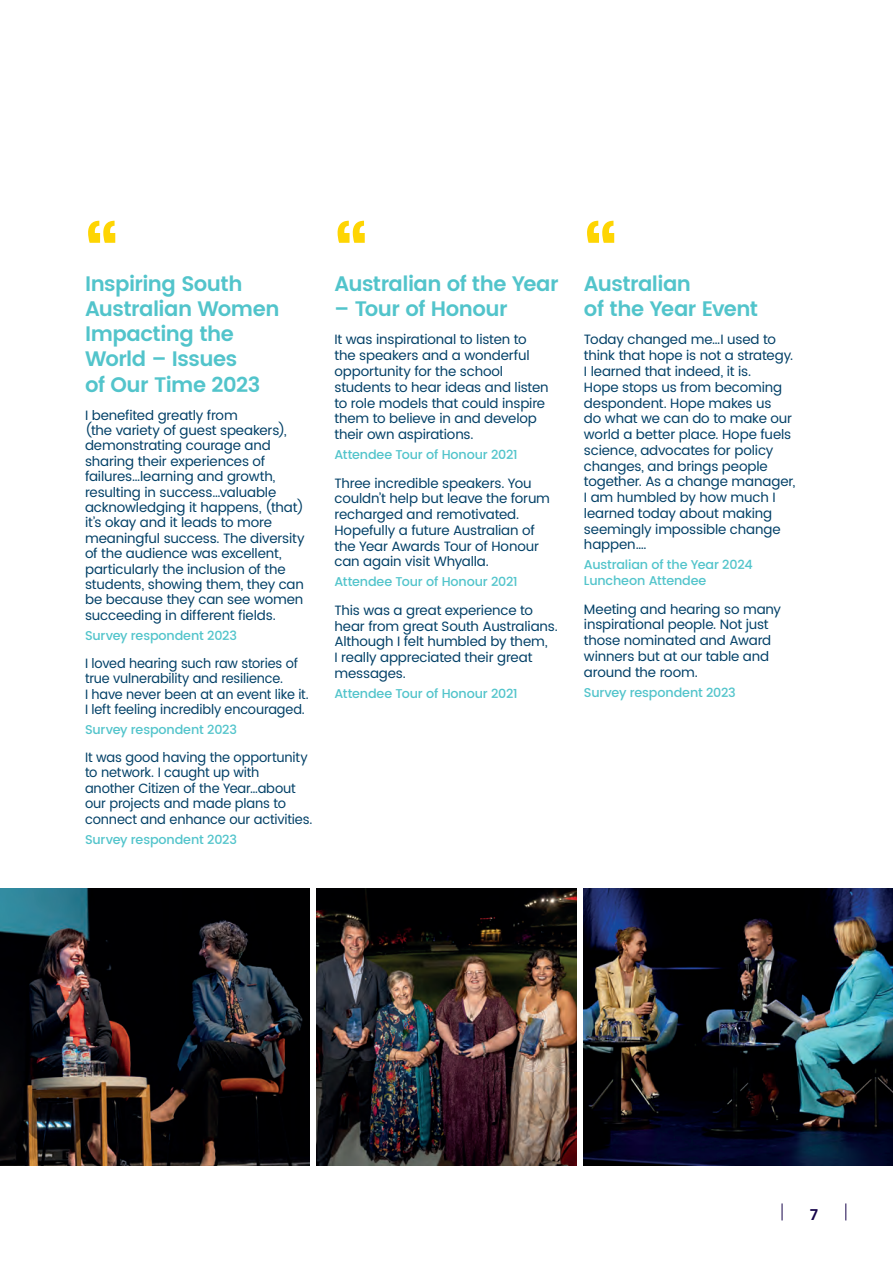
<style>
.page{position:relative;width:893px;height:1263px;background:#fff}
.page>*{position:absolute;margin:0;border:0;box-sizing:border-box;transform-origin:0 0}
.ADC_Sub_Heading{font:600 90px "Poppins";color:#fed503}
.ADC_Sub_Heading-2{font:600 21px/25.2px "Poppins";letter-spacing:-.025em;color:#52c4cb}
.ADC_Heading{font:600 15px "Poppins";color:#17054b}
.ADC_Sub_Heading-3{font:13.5px/15.8px "Poppins";letter-spacing:-.01em;color:#024067}
.ADC_Sub_Heading-4{font:13.5px/15.5px "Poppins";letter-spacing:-.01em;color:#024067;scale:.96 1}
.ADC_Body_Text{font:500 12.75px/15.8px "Poppins";letter-spacing:-.015em;color:#52c4cb}
</style>
<div class="page">
<img style="left:0;top:889px;width:309px;height:276px">
<img style="left:584px;top:889px;width:309px;height:276px">
<img style="left:317px;top:889px;width:259px;height:276px">
<svg style="left:845px;top:1203px;width:1px;height:17px"></svg>
<svg style="left:782px;top:1203px;width:1px;height:17px"></svg>
<p class="ADC_Sub_Heading" style="left:85px;top:195px;width:35px">“</p>
<p class="ADC_Sub_Heading-2" style="left:85px;top:272px;width:159px">Inspiring South</p>
<p class="ADC_Sub_Heading-2" style="left:85px;top:297px;width:196px">Australian Women<br>Impacting the<br>World – Issues<br>of Our Time 2023</p>
<p class="ADC_Sub_Heading-3" style="left:85px;top:408px;width:221px">I benefited greatly from<br>(the variety of guest speakers), demonstrating courage and sharing their experiences of failures…learning and growth, resulting in success…valuable acknowledging it happens, (that) it’s okay and it leads to more meaningful success. The diversity of the audience was excellent, particularly the inclusion of the students, showing them, they can be because they can see women succeeding in different fields.</p>
<p class="ADC_Body_Text" style="left:85px;top:628px;width:153px">Survey respondent 2023</p>
<p class="ADC_Sub_Heading-4" style="left:85px;top:656px;width:235px">I loved hearing such raw stories of true vulnerability and resilience.<br>I have never been at an event like it.<br>I left feeling incredibly encouraged.</p>
<p class="ADC_Body_Text" style="left:85px;top:722px;width:153px">Survey respondent 2023</p>
<p class="ADC_Sub_Heading-3" style="left:85px;top:750px;width:229px">It was good having the opportunity to network. I caught up with another Citizen of the Year…about our projects and made plans to connect and enhance our activities.</p>
<p class="ADC_Body_Text" style="left:85px;top:831px;width:153px">Survey respondent 2023</p>
<p class="ADC_Sub_Heading" style="left:334px;top:195px;width:35px">“</p>
<p class="ADC_Sub_Heading-2" style="left:334px;top:272px;width:225px">Australian of the Year</p>
<p class="ADC_Sub_Heading-2" style="left:334px;top:297px;width:175px">– Tour of Honour</p>
<p class="ADC_Sub_Heading-3" style="left:334px;top:332px;width:216px">It was inspirational to listen to the speakers and a wonderful opportunity for the school students to hear ideas and listen to role models that could inspire them to believe in and develop their own aspirations.</p>
<p class="ADC_Body_Text" style="left:334px;top:447px;width:185px">Attendee Tour of Honour 2021</p>
<p class="ADC_Sub_Heading-3" style="left:334px;top:475px;width:217px">Three incredible speakers. You couldn’t help but leave the forum recharged and remotivated.<br>Hopefully a future Australian of the Year Awards Tour of Honour can again visit Whyalla.</p>
<p class="ADC_Body_Text" style="left:334px;top:574px;width:185px">Attendee Tour of Honour 2021</p>
<p class="ADC_Sub_Heading-3" style="left:334px;top:603px;width:225px">This was a great experience to hear from great South Australians.<br>Although I felt humbled by them,<br>I really appreciated their great messages.</p>
<p class="ADC_Body_Text" style="left:334px;top:686px;width:185px">Attendee Tour of Honour 2021</p>
<p class="ADC_Sub_Heading" style="left:584px;top:195px;width:35px">“</p>
<p class="ADC_Sub_Heading-2" style="left:584px;top:272px;width:176px">Australian<br>of the Year Event</p>
<p class="ADC_Sub_Heading-3" style="left:584px;top:332px;width:213px">Today changed me…I used to think that hope is not a strategy.<br>I learned that indeed, it is.<br>Hope stops us from becoming despondent. Hope makes us<br>do what we can do to make our world a better place. Hope fuels science, advocates for policy changes, and brings people together. As a change manager,<br>I am humbled by how much I learned today about making seemingly impossible change happen….</p>
<p class="ADC_Body_Text" style="left:584px;top:557px;width:170px">Australian of the Year 2024<br>Luncheon Attendee</p>
<p class="ADC_Sub_Heading-3" style="left:584px;top:601px;width:199px">Meeting and hearing so many inspirational people. Not just those nominated and Award winners but at our table and around the room.</p>
<p class="ADC_Body_Text" style="left:584px;top:684px;width:153px">Survey respondent 2023</p>
<p class="ADC_Heading" style="left:810px;top:1204px;width:10px">7</p>
</div>
